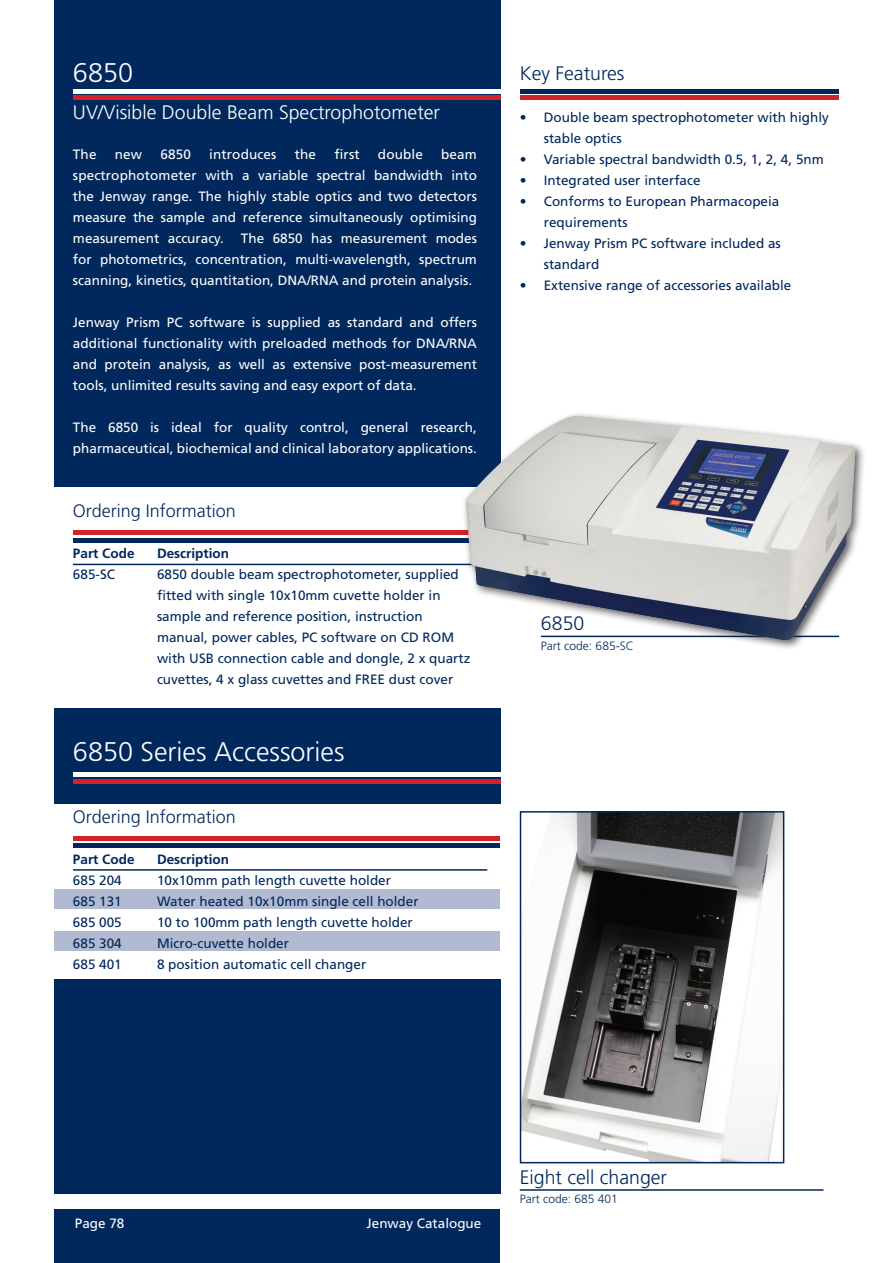
<style>
.page{position:relative;width:893px;height:1263px;background:#fff}
.page>*{position:absolute;margin:0;border:0;box-sizing:border-box;transform-origin:0 0}
.t1{font:300 27px "Frutiger";color:#fff}
.t2{font:300 19.5px "Frutiger";color:#fff}
.t3{font:300 19.5px "Frutiger";color:#00285c}
.t4{font:300 18px "Frutiger";color:#00285c}
.t5{font:13.5px/21px "Frutiger";color:#fff;text-align:justify}
.t6{font:13.5px/21px "Frutiger";color:#00285c}
.t7{font:700 13.5px "Frutiger";color:#00285c}
.t8{font:300 12px "Frutiger";color:#00285c}
</style>
<div class="page">
<div style="left:54px;top:1209px;width:446px;height:54px;background:#00285c"></div>
<div style="left:54px;top:889px;width:446px;height:20px;background:#b2bad2"></div>
<div style="left:54px;top:931px;width:446px;height:20px;background:#b2bad2"></div>
<div style="left:54px;top:0;width:447px;height:487px;background:#00285c"></div>
<hr style="left:73px;top:89px;width:428px;height:4px;background:#fff">
<hr style="left:73px;top:96px;width:428px;height:4px;background:#d1232a">
<hr style="left:520px;top:89px;width:319px;height:4px;background:#00285c">
<div style="left:520px;top:95px;width:319px;height:5px;background:#d1232a"></div>
<hr style="left:73px;top:564px;width:403px;height:1px;background:#00285c">
<div style="left:54px;top:708px;width:447px;height:96px;background:#00285c"></div>
<hr style="left:73px;top:773px;width:428px;height:4px;background:#fff">
<div style="left:73px;top:779px;width:427px;height:5px;background:#d1232a"></div>
<hr style="left:73px;top:869px;width:414px;height:2px;background:#00285c">
<hr style="left:73px;top:531px;width:424px;height:4px;background:#d1232a">
<hr style="left:73px;top:538px;width:424px;height:4px;background:#00285c">
<hr style="left:73px;top:836px;width:427px;height:4px;background:#d1232a">
<hr style="left:73px;top:844px;width:427px;height:4px;background:#00285c">
<div style="left:54px;top:980px;width:447px;height:214px;background:#00285c"></div>
<img style="left:523px;top:814px;width:258px;height:346px">
<div style="left:520px;top:811px;width:264px;height:352px;border:2px solid #00285c"></div>
<div style="left:461px;top:411px;width:405px;height:240px;background:#231f20;opacity:.75"></div>
<img style="left:466px;top:416px;width:389px;height:225px">
<hr style="left:520px;top:1189px;width:303px;height:2px;background:#00285c">
<p class="t1" style="left:73px;top:57px;width:62px">6850</p>
<p class="t3" style="left:520px;top:62px;width:106px">Key Features</p>
<p class="t2" style="left:73px;top:101px;width:369px">UV/Visible Double Beam Spectrophotometer</p>
<p class="t5" style="left:73px;top:144px;width:25px">The</p>
<p class="t5" style="left:115px;top:144px;width:29px">new</p>
<p class="t5" style="left:160px;top:144px;width:32px">6850</p>
<p class="t5" style="left:209px;top:144px;width:69px">introduces</p>
<p class="t5" style="left:295px;top:144px;width:23px">the</p>
<p class="t5" style="left:334px;top:144px;width:27px">first</p>
<p class="t5" style="left:378px;top:144px;width:46px">double</p>
<p class="t5" style="left:73px;top:144px;width:405px;text-indent:368px">beam spectrophotometer with a variable spectral bandwidth into the Jenway range. The highly stable optics and two detectors measure the sample and reference simultaneously optimising measurement accuracy.</p>
<p class="t5" style="left:73px;top:228px;width:405px;text-indent:168px">The 6850 has measurement modes for photometrics, concentration, multi-wavelength, spectrum scanning, kinetics, quantitation, DNA/RNA and protein analysis.</p>
<p class="t5" style="left:73px;top:312px;width:405px">Jenway Prism PC software is supplied as standard and offers additional functionality with preloaded methods for DNA/RNA and protein analysis, as well as extensive post-measurement tools, unlimited results saving and easy export of data.</p>
<p class="t5" style="left:73px;top:417px;width:405px">The 6850 is ideal for quality control, general research, pharmaceutical, biochemical and clinical laboratory applications.</p>
<p class="t4" style="left:73px;top:501px;width:164px">Ordering Information</p>
<p class="t7" style="left:73px;top:546px;width:63px">Part Code</p>
<p class="t7" style="left:157px;top:546px;width:73px">Description</p>
<p class="t6" style="left:73px;top:564px;width:44px">685-SC</p>
<p class="t6" style="left:157px;top:564px;width:315px">6850 double beam spectrophotometer, supplied fitted with single 10x10mm cuvette holder in sample and reference position, instruction manual, power cables, PC software on CD ROM with USB connection cable and dongle, 2 x quartz cuvettes, 4 x glass cuvettes and FREE dust cover</p>
<p class="t1" style="left:73px;top:736px;width:273px">6850 Series Accessories</p>
<p class="t4" style="left:73px;top:806px;width:164px">Ordering Information</p>
<p class="t7" style="left:73px;top:851px;width:63px">Part Code</p>
<p class="t7" style="left:157px;top:851px;width:73px">Description</p>
<p class="t6" style="left:73px;top:869px;width:50px">685 204</p>
<p class="t6" style="left:157px;top:869px;width:236px">10x10mm path length cuvette holder</p>
<p class="t6" style="left:73px;top:890px;width:50px">685 131</p>
<p class="t6" style="left:157px;top:890px;width:263px">Water heated 10x10mm single cell holder</p>
<p class="t6" style="left:73px;top:912px;width:50px">685 005</p>
<p class="t6" style="left:157px;top:912px;width:257px">10 to 100mm path length cuvette holder</p>
<p class="t6" style="left:73px;top:933px;width:50px">685 304</p>
<p class="t6" style="left:157px;top:933px;width:134px">Micro-cuvette holder</p>
<p class="t6" style="left:73px;top:954px;width:50px">685 401</p>
<p class="t6" style="left:157px;top:954px;width:211px">8 position automatic cell changer</p>
<p class="t6" style="left:544px;top:107px;width:287px;text-indent:-24px">• Double beam spectrophotometer with highly stable optics</p>
<p class="t6" style="left:520px;top:149px;width:305px">• Variable spectral bandwidth 0.5, 1, 2, 4, 5nm</p>
<p class="t6" style="left:520px;top:170px;width:182px">• Integrated user interface</p>
<p class="t6" style="left:544px;top:191px;width:237px;text-indent:-24px">• Conforms to European Pharmacopeia requirements</p>
<p class="t6" style="left:544px;top:233px;width:239px;text-indent:-24px">• Jenway Prism PC software included as standard</p>
<p class="t6" style="left:520px;top:275px;width:273px">• Extensive range of accessories available</p>
<p class="t3" style="left:541px;top:613px;width:45px">6850</p>
<p class="t8" style="left:541px;top:639px;width:94px">Part code: 685-SC</p>
<p class="t5" style="left:75px;top:1213px;width:51px">Page 78</p>
<p class="t5" style="left:367px;top:1213px;width:116px">Jenway Catalogue</p>
<p class="t3" style="left:520px;top:1166px;width:149px">Eight cell changer</p>
<p class="t8" style="left:520px;top:1192px;width:100px">Part code: 685 401</p>
</div>
